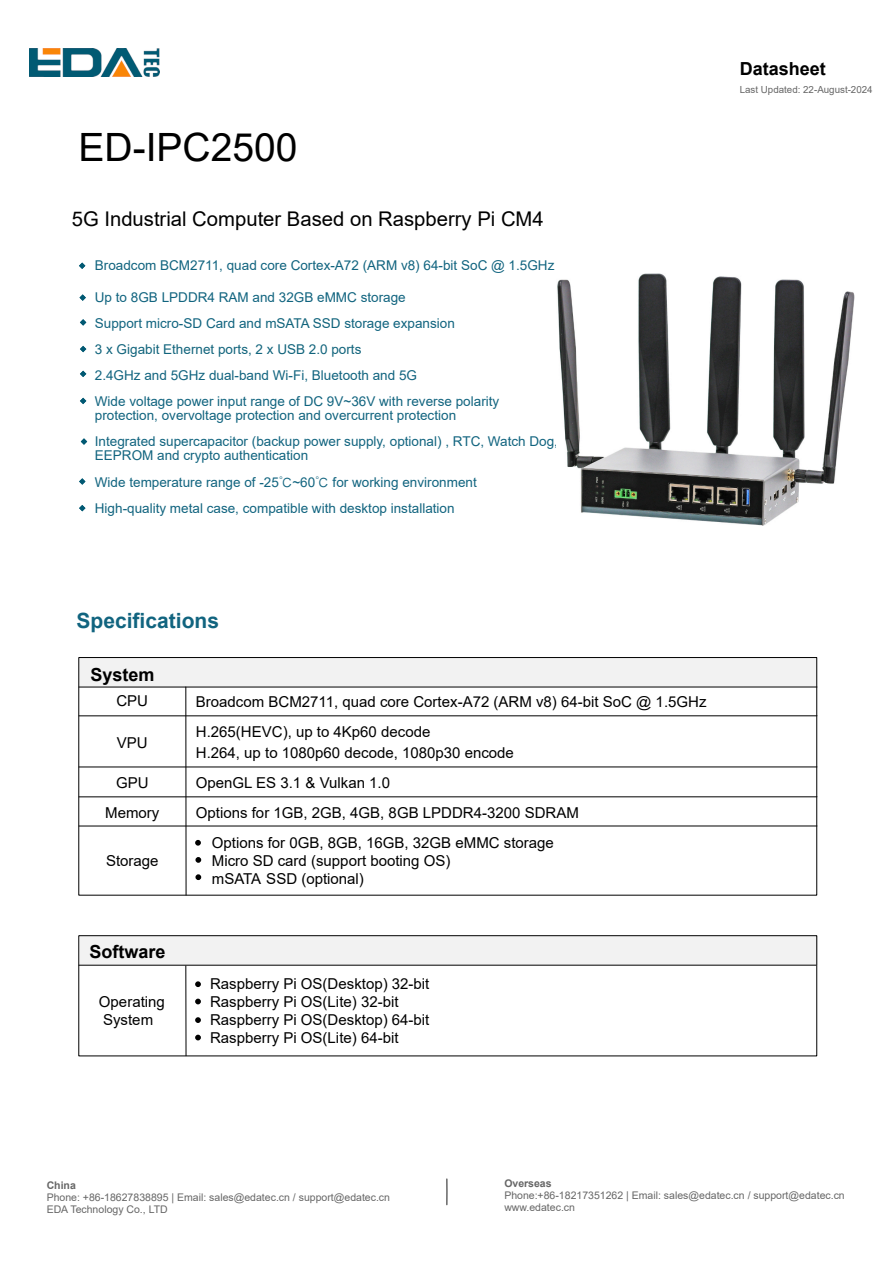
<style>
.page{position:relative;width:894px;height:1263px;background:#fff}
.page>*{position:absolute;margin:0;border:0;box-sizing:border-box;transform-origin:0 0}
.t1{font:39px "Arial";color:#000}
.t2{font:700 21px "Arial";color:#11647f}
.t3{font:20.25px "Arial";color:#000}
.t4{font:700 18px "Arial";color:#000}
.t5{font:15px/18px "Arial";color:#000}
.t6{font:13.5px/26px "Arial";color:#11647f}
.t7{font:10.5px/12px "Arial";color:#666}
.t8{font:700 10.5px "Arial";color:#666}
.t9{font:9.75px "Arial";color:#666}
.s1{color:#11647c}
.s2{font-family:"Sim Hei"}
</style>
<div class="page">
<img style="left:30px;top:48px;width:129px;height:29px">
<svg style="left:79px;top:263px;width:6px;height:6px"></svg>
<svg style="left:79px;top:294px;width:7px;height:7px"></svg>
<svg style="left:80px;top:319px;width:6px;height:7px"></svg>
<svg style="left:80px;top:346px;width:6px;height:6px"></svg>
<svg style="left:80px;top:371px;width:6px;height:6px"></svg>
<svg style="left:80px;top:398px;width:6px;height:6px"></svg>
<svg style="left:81px;top:438px;width:6px;height:7px"></svg>
<svg style="left:79px;top:478px;width:6px;height:7px"></svg>
<svg style="left:79px;top:505px;width:6px;height:6px"></svg>
<svg style="left:446px;top:1178px;width:2px;height:28px"></svg>
<div style="left:79px;top:658px;width:737px;height:29px;background:#f2f2f2"></div>
<div style="left:78px;top:657px;width:738px;height:238px;border:1px solid #000"></div>
<hr style="left:79px;top:687px;width:737px;height:1px;background:#000">
<hr style="left:79px;top:796px;width:737px;height:1px;background:#000">
<hr style="left:79px;top:715px;width:737px;height:1px;background:#000">
<hr style="left:79px;top:766px;width:737px;height:1px;background:#000">
<hr style="left:79px;top:826px;width:737px;height:1px;background:#000">
<hr style="left:185px;top:687px;width:1px;height:208px;background:#000">
<svg style="left:195px;top:840px;width:6px;height:6px"></svg>
<svg style="left:195px;top:857px;width:6px;height:6px"></svg>
<svg style="left:195px;top:874px;width:6px;height:6px"></svg>
<div style="left:79px;top:936px;width:738px;height:29px;background:#f2f2f2"></div>
<div style="left:78px;top:935px;width:738px;height:121px;border:1px solid #000"></div>
<hr style="left:79px;top:965px;width:736px;height:1px;background:#000">
<hr style="left:185px;top:966px;width:1px;height:90px;background:#000">
<svg style="left:195px;top:981px;width:6px;height:6px"></svg>
<svg style="left:195px;top:999px;width:6px;height:5px"></svg>
<svg style="left:195px;top:1017px;width:6px;height:6px"></svg>
<svg style="left:195px;top:1035px;width:6px;height:5px"></svg>
<img style="left:557px;top:274px;width:297px;height:251px">
<h3 class="t4" style="left:739px;top:62px;width:88px">Datasheet</h3>
<h1 class="t1" style="left:78px;top:133px;width:220px">ED-IPC2500</h1>
<h3 class="t3" style="left:72px;top:211px;width:473px">5G Industrial Computer Based on Raspberry Pi CM4</h3>
<p class="t6" style="left:95px;top:254px;width:461px">Broadcom BCM2711, quad core Cortex-A72 (ARM v8) 64-bit SoC @ 1.5GHz</p>
<p class="t6" style="left:95px;top:286px;width:361px">Up to 8GB LPDDR4 RAM and 32GB eMMC storage<br>Support micro-SD Card and <span class="s1">mSATA SSD</span> storage expansion<br><span class="s1">3 x Gigabit Ethernet ports, 2 x USB 2.0 ports</span></p>
<p class="t6" style="left:95px;top:363px;width:406px">2.4GHz and 5GHz dual-band Wi-Fi, Bluetooth and 5G<br>Wide voltage power input range of DC 9V~36V with reverse polarity</p>
<p class="t6" style="left:95px;top:403px;width:464px">protection, overvoltage protection and overcurrent protection<br>Integrated supercapacitor (backup power supply, optional) , RTC, Watch Dog,</p>
<p class="t6" style="left:95px;top:442px;width:383px;line-height:27.5px">EEPROM and crypto authentication<br>Wide temperature range of -25<span class="s2">℃</span>~60<span class="s2">℃</span> for working environment</p>
<p class="t6" style="left:95px;top:496px;width:361px">High-quality metal case, compatible with desktop installation</p>
<p class="t9" style="left:739px;top:86px;width:134px">Last Updated: 22-August-2024</p>
<h2 class="t2" style="left:77px;top:612px;width:144px">Specifications</h2>
<h3 class="t4" style="left:90px;top:668px;width:66px">System</h3>
<p class="t5" style="left:116px;top:693px;width:33px">CPU</p>
<p class="t5" style="left:117px;top:735px;width:32px">VPU</p>
<p class="t5" style="left:116px;top:775px;width:34px">GPU</p>
<p class="t5" style="left:196px;top:694px;width:512px">Broadcom BCM2711, quad core Cortex-A72 (ARM v8) 64-bit SoC @ 1.5GHz</p>
<p class="t5" style="left:196px;top:722px;width:319px;line-height:21px">H.265(HEVC), up to 4Kp60 decode<br>H.264, up to 1080p60 decode, 1080p30 encode</p>
<p class="t5" style="left:196px;top:775px;width:196px">OpenGL ES 3.1 &amp; Vulkan 1.0</p>
<p class="t5" style="left:105px;top:805px;width:56px">Memory</p>
<p class="t5" style="left:212px;top:799px;width:368px;line-height:29.5px;text-indent:-16px">Options for 1GB, 2GB, 4GB, 8GB LPDDR4-3200 SDRAM<br>Options for 0GB, 8GB, 16GB, 32GB eMMC storage</p>
<p class="t5" style="left:212px;top:853px;width:240px">Micro SD card (support booting OS) mSATA SSD (optional)</p>
<p class="t5" style="left:106px;top:853px;width:54px">Storage</p>
<h3 class="t4" style="left:89px;top:945px;width:78px">Software</h3>
<p class="t5" style="left:99px;top:994px;width:67px">Operating<br>System</p>
<p class="t5" style="left:210px;top:976px;width:221px">Raspberry Pi OS(Desktop) 32-bit<br>Raspberry Pi OS(Lite) 32-bit<br>Raspberry Pi OS(Desktop) 64-bit<br>Raspberry Pi OS(Lite) 64-bit</p>
<p class="t8" style="left:47px;top:1182px;width:31px">China</p>
<p class="t7" style="left:47px;top:1193px;width:345px">Phone: +86-18627838895 | Email: sales@edatec.cn / support@edatec.cn<br>EDA Technology Co., LTD</p>
<p class="t8" style="left:504px;top:1180px;width:49px">Overseas</p>
<p class="t7" style="left:504px;top:1191px;width:342px">Phone:+86-18217351262 | Email: sales@edatec.cn / support@edatec.cn www.edatec.cn</p>
</div>
